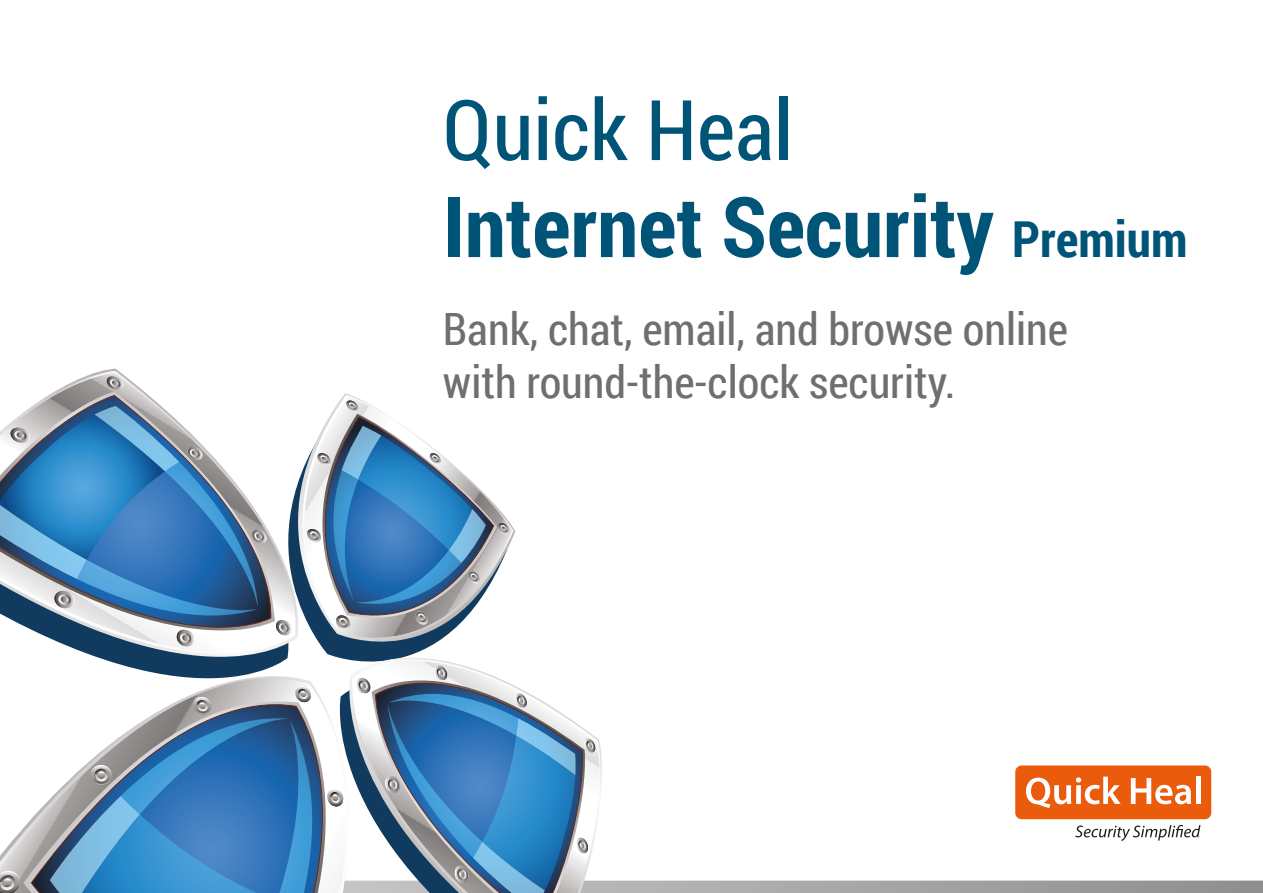
<style>
.page{position:relative;width:1263px;height:893px;background:#fff}
.page>*{position:absolute;margin:0;border:0;box-sizing:border-box;transform-origin:0 0}
.t1{font:700 83.85px "Roboto Condensed";color:#005478}
.t2{font:83.85px "Roboto Condensed";color:#005478}
.t3{font:44.55px/53.4px "Roboto Condensed";color:#706f6f}
.s1{font-size:49.5px}
</style>
<div class="page">
<svg style="left:610px;top:881px;width:653px;height:12px;background:#a2a2a1"></svg>
<svg style="left:0;top:828px;width:23px;height:40px"></svg>
<svg style="left:23px;top:820px;width:7px;height:73px"></svg>
<svg style="left:30px;top:799px;width:20px;height:94px;background:#a3a2a4"></svg>
<svg style="left:0;top:871px;width:21px;height:22px"></svg>
<svg style="left:322px;top:393px;width:193px;height:265px"></svg>
<svg style="left:322px;top:395px;width:191px;height:248px"></svg>
<svg style="left:88px;top:369px;width:234px;height:297px"></svg>
<svg style="left:70px;top:636px;width:225px;height:18px"></svg>
<svg style="left:56px;top:371px;width:244px;height:265px"></svg>
<svg style="left:49px;top:391px;width:226px;height:240px"></svg>
<svg style="left:33px;top:395px;width:239px;height:233px"></svg>
<svg style="left:275px;top:620px;width:18px;height:16px"></svg>
<svg style="left:106px;top:376px;width:19px;height:15px"></svg>
<svg style="left:0;top:406px;width:268px;height:241px"></svg>
<svg style="left:352px;top:660px;width:250px;height:168px"></svg>
<svg style="left:50px;top:666px;width:546px;height:227px"></svg>
<div style="left:1015px;top:765px;width:196px;height:54px;background:#ea5b0b;border-radius:6px"></div>
<svg style="left:1026px;top:777px;width:95px;height:31px"></svg>
<svg style="left:1131px;top:778px;width:60px;height:26px"></svg>
<hr style="left:1196px;top:777px;width:4px;height:27px;background:#fff">
<svg style="left:1075px;top:825px;width:125px;height:16px"></svg>
<h1 class="t2" style="left:443px;top:72px;width:351px">Quick Heal</h1>
<h1 class="t1" style="left:443px;top:168px;width:746px">Internet Security <span class="s1">Premium</span></h1>
<p class="t3" style="left:443px;top:301px;width:626px">Bank, chat, email, and browse online with round-the-clock security.</p>
</div>
